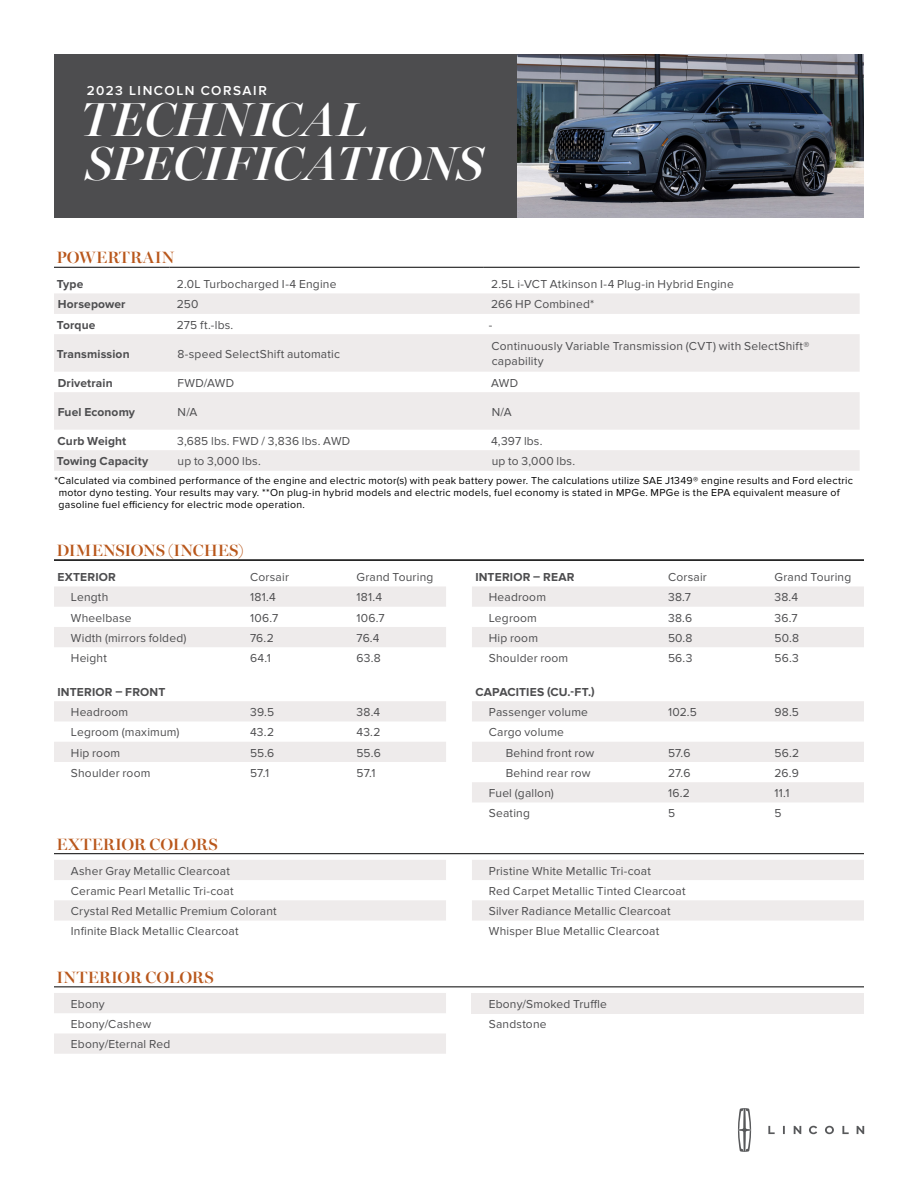
<style>
.page{position:relative;width:918px;height:1188px;background:#fff}
.page>*{position:absolute;margin:0;border:0;box-sizing:border-box;transform-origin:0 0}
.t1{font:italic 600 48px/44.1px "Lincoln Miller B";letter-spacing:.015em;color:#fff}
.t2{font:600 16.5px "Lincoln Miller B";letter-spacing:.005em;color:#b9571b}
.t3{font:600 13.5px "Lincoln Proxima Nova";letter-spacing:.11em;color:#fff}
.t4{font:12px/20.2px "Lincoln Proxima Nova";letter-spacing:.015em;color:#4d4d4f}
.t5{font:700 12px "Lincoln Proxima Nova";letter-spacing:.015em;color:#4d4d4f}
.t6{font:10.5px/12px "Lincoln Proxima Nova";letter-spacing:.025em;color:#000}
</style>
<div class="page">
<div style="left:54px;top:54px;width:764px;height:163px;background:#4d4d4f"></div>
<img style="left:517px;top:54px;width:347px;height:163px">
<svg style="left:794px;top:1126px;width:7px;height:8px"></svg>
<svg style="left:857px;top:1126px;width:7px;height:8px"></svg>
<svg style="left:783px;top:1126px;width:2px;height:8px"></svg>
<svg style="left:825px;top:1126px;width:9px;height:8px"></svg>
<svg style="left:842px;top:1126px;width:7px;height:8px"></svg>
<svg style="left:768px;top:1126px;width:7px;height:8px"></svg>
<svg style="left:809px;top:1126px;width:8px;height:8px"></svg>
<svg style="left:738px;top:1108px;width:13px;height:44px"></svg>
<svg style="left:54px;top:293px;width:806px;height:137px;fill:#eeebeb"></svg>
<div style="left:54px;top:450px;width:806px;height:21px;background:#eeebeb"></div>
<hr style="left:54px;top:267px;width:116px;height:1px;background:#000">
<hr style="left:170px;top:267px;width:314px;height:1px;background:#000">
<hr style="left:484px;top:267px;width:376px;height:1px;background:#000">
<hr style="left:54px;top:560px;width:810px;height:1px;background:#000">
<svg style="left:54px;top:586px;width:392px;height:176px"></svg>
<svg style="left:472px;top:586px;width:392px;height:176px"></svg>
<div style="left:472px;top:782px;width:392px;height:20px;background:#eeebeb"></div>
<hr style="left:54px;top:987px;width:810px;height:1px;background:#000">
<svg style="left:54px;top:993px;width:392px;height:61px"></svg>
<div style="left:472px;top:993px;width:392px;height:20px;background:#eeebeb"></div>
<hr style="left:54px;top:853px;width:810px;height:1px;background:#000">
<svg style="left:54px;top:860px;width:392px;height:61px"></svg>
<svg style="left:472px;top:860px;width:392px;height:61px"></svg>
<p class="t3" style="left:87px;top:82px;width:182px">2023 LINCOLN CORSAIR</p>
<h1 class="t1" style="left:80px;top:98px;width:404px">TECHNICAL<br>SPECIFICATIONS</h1>
<h2 class="t2" style="left:56px;top:248px;width:120px">POWERTRAIN</h2>
<p class="t5" style="left:57px;top:277px;width:28px">Type</p>
<p class="t4" style="left:177px;top:274px;width:161px">2.0L Turbocharged I-4 Engine</p>
<p class="t4" style="left:491px;top:274px;width:244px">2.5L i-VCT Atkinson I-4 Plug-in Hybrid Engine</p>
<p class="t5" style="left:58px;top:298px;width:69px">Horsepower</p>
<p class="t4" style="left:177px;top:294px;width:23px">250</p>
<p class="t4" style="left:491px;top:294px;width:105px">266 HP Combined*</p>
<p class="t5" style="left:57px;top:318px;width:40px">Torque</p>
<p class="t4" style="left:177px;top:315px;width:58px">275 ft.-lbs.</p>
<p class="t4" style="left:489px;top:315px;width:5px">-</p>
<p class="t5" style="left:57px;top:347px;width:74px">Transmission</p>
<p class="t4" style="left:177px;top:344px;width:164px">8-speed SelectShift automatic</p>
<p class="t4" style="left:492px;top:339px;width:319px;line-height:15px">Continuously Variable Transmission (CVT) with SelectShift® capability</p>
<p class="t5" style="left:58px;top:376px;width:56px">Drivetrain</p>
<p class="t4" style="left:178px;top:373px;width:58px">FWD/AWD</p>
<p class="t4" style="left:491px;top:373px;width:28px">AWD</p>
<p class="t5" style="left:58px;top:405px;width:79px">Fuel Economy</p>
<p class="t4" style="left:178px;top:402px;width:22px">N/A</p>
<p class="t4" style="left:492px;top:402px;width:22px">N/A</p>
<p class="t5" style="left:58px;top:434px;width:70px">Curb Weight</p>
<p class="t4" style="left:177px;top:431px;width:175px">3,685 lbs. FWD / 3,836 lbs. AWD</p>
<p class="t4" style="left:491px;top:431px;width:53px">4,397 lbs.</p>
<p class="t5" style="left:57px;top:454px;width:93px">Towing Capacity</p>
<p class="t4" style="left:178px;top:451px;width:85px">up to 3,000 lbs.</p>
<p class="t4" style="left:492px;top:451px;width:85px">up to 3,000 lbs.</p>
<p class="t6" style="left:59px;top:475px;width:796px;text-indent:-4px">*Calculated via combined performance of the engine and electric motor(s) with peak battery power. The calculations utilize SAE J1349® engine results and Ford electric motor dyno testing. Your results may vary. **On plug-in hybrid models and electric models, fuel economy is stated in MPGe. MPGe is the EPA equivalent measure of gasoline fuel efficiency for electric mode operation.</p>
<h2 class="t2" style="left:57px;top:541px;width:188px">DIMENSIONS (INCHES)</h2>
<p class="t5" style="left:57px;top:570px;width:60px">EXTERIOR</p>
<p class="t4" style="left:250px;top:567px;width:40px">Corsair</p>
<p class="t4" style="left:357px;top:567px;width:78px">Grand Touring</p>
<p class="t4" style="left:71px;top:587px;width:39px">Length</p>
<p class="t4" style="left:250px;top:587px;width:27px">181.4</p>
<p class="t4" style="left:357px;top:587px;width:27px">181.4</p>
<p class="t4" style="left:71px;top:608px;width:62px">Wheelbase</p>
<p class="t4" style="left:250px;top:608px;width:30px">106.7</p>
<p class="t4" style="left:357px;top:608px;width:30px">106.7</p>
<p class="t4" style="left:71px;top:628px;width:117px">Width (mirrors folded)</p>
<p class="t4" style="left:250px;top:628px;width:25px">76.2</p>
<p class="t4" style="left:357px;top:628px;width:24px">76.4</p>
<p class="t4" style="left:71px;top:648px;width:38px">Height</p>
<p class="t4" style="left:250px;top:648px;width:22px">64.1</p>
<p class="t4" style="left:357px;top:648px;width:26px">63.8</p>
<p class="t5" style="left:57px;top:685px;width:109px">INTERIOR – FRONT</p>
<p class="t4" style="left:71px;top:702px;width:59px">Headroom</p>
<p class="t4" style="left:250px;top:702px;width:25px">39.5</p>
<p class="t4" style="left:357px;top:702px;width:25px">38.4</p>
<p class="t4" style="left:71px;top:722px;width:110px">Legroom (maximum)</p>
<p class="t4" style="left:250px;top:722px;width:25px">43.2</p>
<p class="t4" style="left:357px;top:722px;width:25px">43.2</p>
<p class="t4" style="left:71px;top:743px;width:51px">Hip room</p>
<p class="t4" style="left:250px;top:743px;width:26px">55.6</p>
<p class="t4" style="left:357px;top:743px;width:26px">55.6</p>
<p class="t4" style="left:71px;top:763px;width:81px">Shoulder room</p>
<p class="t4" style="left:250px;top:763px;width:21px">57.1</p>
<p class="t4" style="left:357px;top:763px;width:21px">57.1</p>
<p class="t5" style="left:475px;top:570px;width:101px">INTERIOR – REAR</p>
<p class="t4" style="left:668px;top:567px;width:40px">Corsair</p>
<p class="t4" style="left:774px;top:567px;width:78px">Grand Touring</p>
<p class="t4" style="left:489px;top:587px;width:59px">Headroom</p>
<p class="t4" style="left:668px;top:587px;width:25px">38.7</p>
<p class="t4" style="left:774px;top:587px;width:25px">38.4</p>
<p class="t4" style="left:489px;top:608px;width:50px">Legroom</p>
<p class="t4" style="left:668px;top:608px;width:26px">38.6</p>
<p class="t4" style="left:774px;top:608px;width:25px">36.7</p>
<p class="t4" style="left:489px;top:628px;width:51px">Hip room</p>
<p class="t4" style="left:668px;top:628px;width:26px">50.8</p>
<p class="t4" style="left:774px;top:628px;width:26px">50.8</p>
<p class="t4" style="left:489px;top:648px;width:81px">Shoulder room</p>
<p class="t4" style="left:668px;top:648px;width:26px">56.3</p>
<p class="t4" style="left:774px;top:648px;width:26px">56.3</p>
<p class="t5" style="left:475px;top:685px;width:121px">CAPACITIES (CU.-FT.)</p>
<p class="t4" style="left:489px;top:702px;width:101px">Passenger volume</p>
<p class="t4" style="left:668px;top:702px;width:30px">102.5</p>
<p class="t4" style="left:774px;top:702px;width:26px">98.5</p>
<p class="t4" style="left:506px;top:722px;width:90px;text-indent:-17px">Cargo volume<br>Behind front row</p>
<p class="t4" style="left:668px;top:743px;width:24px">57.6</p>
<p class="t4" style="left:774px;top:743px;width:26px">56.2</p>
<p class="t4" style="left:506px;top:763px;width:86px">Behind rear row</p>
<p class="t4" style="left:668px;top:763px;width:24px">27.6</p>
<p class="t4" style="left:774px;top:763px;width:26px">26.9</p>
<p class="t4" style="left:489px;top:783px;width:67px">Fuel (gallon)</p>
<p class="t4" style="left:668px;top:783px;width:23px">16.2</p>
<p class="t4" style="left:774px;top:783px;width:17px">11.1</p>
<p class="t4" style="left:489px;top:803px;width:43px">Seating</p>
<p class="t4" style="left:668px;top:803px;width:9px">5</p>
<p class="t4" style="left:774px;top:803px;width:9px">5</p>
<h2 class="t2" style="left:56px;top:834px;width:163px">EXTERIOR COLORS</h2>
<p class="t4" style="left:71px;top:861px;width:207px">Asher Gray Metallic Clearcoat Ceramic Pearl Metallic Tri-coat<br>Crystal Red Metallic Premium Colorant Infinite Black Metallic Clearcoat</p>
<p class="t4" style="left:489px;top:861px;width:198px">Pristine White Metallic Tri-coat<br>Red Carpet Metallic Tinted Clearcoat Silver Radiance Metallic Clearcoat Whisper Blue Metallic Clearcoat</p>
<h2 class="t2" style="left:57px;top:968px;width:159px">INTERIOR COLORS</h2>
<p class="t4" style="left:71px;top:994px;width:101px">Ebony<br>Ebony/Cashew<br>Ebony/Eternal Red</p>
<p class="t4" style="left:489px;top:994px;width:120px">Ebony/Smoked Truffle<br>Sandstone</p>
</div>
